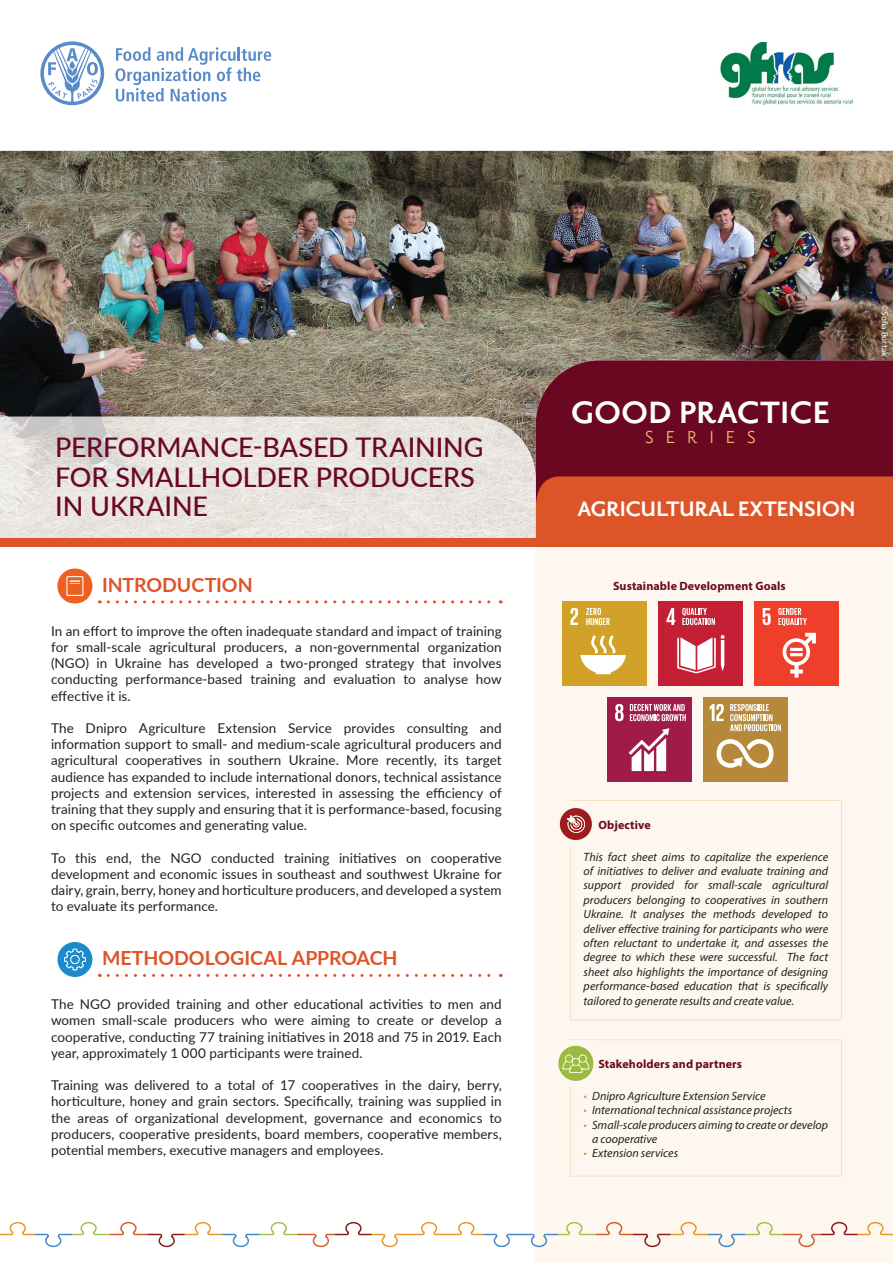
<style>
.page{position:relative;width:893px;height:1263px;background:#fff}
.page>*{position:absolute;margin:0;border:0;box-sizing:border-box;transform-origin:0 0}
.t1{font:700 37.5px "Priori Sans OT";letter-spacing:-.005em;color:#fff}
.t2{font:500 27px/29.7px "Lato";letter-spacing:-.005em;color:#6a0821}
.t3{font:700 25.5px "Priori Sans OT";letter-spacing:-.02em;color:#fff}
.t4{font:21px "Priori Sans OT";color:#efba6c}
.t5{font:700 19.5px "Lato";color:#dd5428}
.t6{font:13.5px/16.2px "Lato";letter-spacing:.005em;color:#231f20;text-align:justify}
.t7{font:italic 12px/14.4px "Myriad Pro";color:#231f20;text-align:justify}
.t8{font:700 12px "Myriad Pro";letter-spacing:.01em;color:#6a0821}
.t9{font:9px "Myriad Pro";color:#fff}
.s1{color:#e5992a}
</style>
<div class="page">
<img style="left:0;top:151px;width:893px;height:266px">
<div style="left:536px;top:546px;width:357px;height:717px;background:#fdf7ef"></div>
<div style="left:536px;top:360px;width:357px;height:116px;background:#6a0821"></div>
<div style="left:536px;top:476px;width:357px;height:62px;background:#dd5428"></div>
<img style="left:0;top:417px;width:536px;height:121px">
<div style="left:0;top:538px;width:893px;height:8px;background:#dd5428"></div>
<svg style="left:108px;top:600px;width:393px;height:3px"></svg>
<svg style="left:108px;top:974px;width:393px;height:3px"></svg>
<svg style="left:57px;top:568px;width:35px;height:35px"></svg>
<svg style="left:57px;top:942px;width:35px;height:35px"></svg>
<div style="left:71px;top:956px;width:8px;height:7px;background:#1d8acb;border-radius:50%"></div>
<div style="left:570px;top:800px;width:272px;height:220px;border:1px solid #f8e1c2"></div>
<div style="left:570px;top:801px;width:25px;height:46px;background:#fdf7ef"></div>
<svg style="left:560px;top:808px;width:32px;height:32px"></svg>
<svg style="left:558px;top:1039px;width:284px;height:138px"></svg>
<svg style="left:115px;top:47px;width:156px;height:55px"></svg>
<img style="left:720px;top:42px;width:133px;height:63px">
<div style="left:562px;top:601px;width:84px;height:84px;background:#d2a128"></div>
<svg style="left:570px;top:608px;width:8px;height:17px"></svg>
<svg style="left:580px;top:635px;width:46px;height:39px"></svg>
<svg style="left:586px;top:608px;width:24px;height:17px"></svg>
<div style="left:658px;top:601px;width:85px;height:84px;background:#c41f34"></div>
<svg style="left:666px;top:608px;width:9px;height:17px"></svg>
<svg style="left:677px;top:635px;width:47px;height:38px"></svg>
<svg style="left:682px;top:608px;width:33px;height:17px"></svg>
<div style="left:754px;top:601px;width:85px;height:84px;background:#ef3e2a"></div>
<svg style="left:763px;top:608px;width:8px;height:17px"></svg>
<svg style="left:783px;top:633px;width:33px;height:45px"></svg>
<svg style="left:778px;top:608px;width:29px;height:18px"></svg>
<div style="left:607px;top:697px;width:85px;height:84px;background:#a01b49"></div>
<svg style="left:615px;top:704px;width:9px;height:17px"></svg>
<svg style="left:629px;top:728px;width:40px;height:43px"></svg>
<svg style="left:630px;top:704px;width:56px;height:17px"></svg>
<div style="left:703px;top:697px;width:85px;height:84px;background:#b6883a"></div>
<svg style="left:710px;top:704px;width:14px;height:17px"></svg>
<svg style="left:717px;top:739px;width:56px;height:29px"></svg>
<svg style="left:730px;top:704px;width:51px;height:27px"></svg>
<svg style="left:40px;top:41px;width:64px;height:64px"></svg>
<svg style="left:0;top:1221px;width:893px;height:27px"></svg>
<h2 class="t2" style="left:55px;top:431px;width:430px">PERFORMANCE-BASED TRAINING<br>FOR SMALLHOLDER PRODUCERS<br>IN UKRAINE</h2>
<h3 class="t5" style="left:102px;top:570px;width:152px">INTRODUCTION</h3>
<p class="t6" style="left:51px;top:622px;width:452px">In an effort to improve the often inadequate standard and impact of training for small-scale agricultural producers, a non-governmental organization (NGO) in Ukraine has developed a two-pronged strategy that involves conducting performance-based training and evaluation to analyse how effective it is.</p>
<p class="t6" style="left:51px;top:719px;width:452px">The Dnipro Agriculture Extension Service provides consulting and information support to small- and medium-scale agricultural producers and agricultural cooperatives in southern Ukraine. More recently, its target audience has expanded to include international donors, technical assistance projects and extension services, interested in assessing the efficiency of training that they supply and ensuring that it is performance-based, focusing on specific outcomes and generating value.</p>
<p class="t6" style="left:51px;top:849px;width:452px">To this end, the NGO conducted training initiatives on cooperative development and economic issues in southeast and southwest Ukraine for dairy, grain, berry, honey and horticulture producers, and developed a system to evaluate its performance.</p>
<h3 class="t5" style="left:102px;top:944px;width:297px">METHODOLOGICAL APPROACH</h3>
<p class="t6" style="left:51px;top:996px;width:452px">The NGO provided training and other educational activities to men and women small-scale producers who were aiming to create or develop a cooperative, conducting 77 training initiatives in 2018 and 75 in 2019. Each year, approximately 1 000 participants were trained.</p>
<p class="t6" style="left:51px;top:1077px;width:452px">Training was delivered to a total of 17 cooperatives in the dairy, berry, horticulture, honey and grain sectors. Specifically, training was supplied in the areas of organizational development, governance and economics to producers, cooperative presidents, board members, cooperative members, potential members, executive managers and employees.</p>
<h1 class="t1" style="left:571px;top:392px;width:261px">GOOD PRACTICE</h1>
<h3 class="t4" style="left:645px;top:426px;width:112px">S E R I E S</h3>
<h3 class="t3" style="left:578px;top:495px;width:280px">AGRICULTURAL EXTENSION</h3>
<p class="t8" style="left:613px;top:578px;width:174px">Sustainable Development Goals</p>
<p class="t9" style="left:890px;top:305px;width:53px;rotate:90deg">©Sofia Burtak</p>
<p class="t8" style="left:598px;top:817px;width:54px">Objective</p>
<p class="t7" style="left:584px;top:849px;width:246px">This fact sheet aims to capitalize the experience of initiatives to deliver and evaluate training and support provided for small-scale agricultural producers belonging to cooperatives in southern Ukraine. It analyses the methods developed to deliver effective training for participants who were often reluctant to undertake it, and assesses the degree to which these were successful. The fact sheet also highlights the importance of designing performance-based education that is specifically tailored to generate results and create value.</p>
<p class="t8" style="left:598px;top:1056px;width:145px">Stakeholders and partners</p>
<p class="t7" style="left:584px;top:1088px;width:183px"><span class="s1">•</span> Dnipro Agriculture Extension Service</p>
<p class="t7" style="left:584px;top:1103px;width:210px"><span class="s1">•</span> International technical assistance projects</p>
<p class="t7" style="left:592px;top:1117px;width:238px;text-indent:-9px"><span class="s1">•</span> Small-scale producers aiming to create or develop a cooperative</p>
<p class="t7" style="left:584px;top:1146px;width:96px"><span class="s1">•</span> Extension services</p>
</div>
